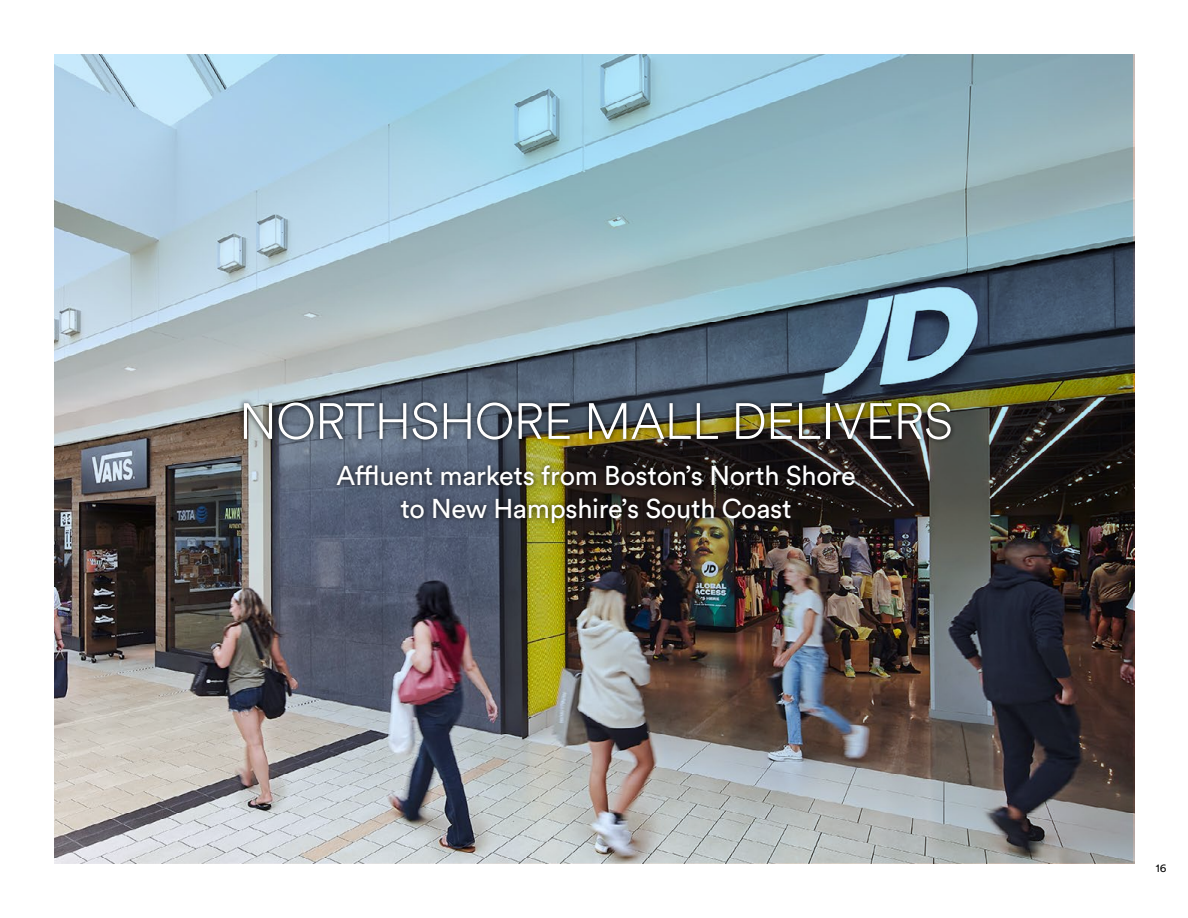
<style>
.page{position:relative;width:1188px;height:918px;background:#fff}
.page>*{position:absolute;margin:0;border:0;box-sizing:border-box;transform-origin:0 0}
.t1{font:300 50.4px "Simon Circular";letter-spacing:-.01em;color:#fff}
.t2{font:27px/33px "Simon Circular";letter-spacing:-.01em;color:#fff;text-align:center}
.t3{font:10.5px "Simon Circular";color:#000}
</style>
<div class="page">
<img style="left:54px;top:54px;width:1078px;height:808px">
<div style="left:238px;top:397px;width:719px;height:132px;background:#000;opacity:.8"></div>
<h1 class="t1" style="left:239px;top:388px;width:715px">NORTHSHORE MALL DELIVERS</h1>
<p class="t2" style="left:336px;top:458px;width:521px">Affluent markets from Boston’s North Shore to New Hampshire’s South Coast</p>
<p class="t3" style="left:1156px;top:862px;width:12px">16</p>
</div>
